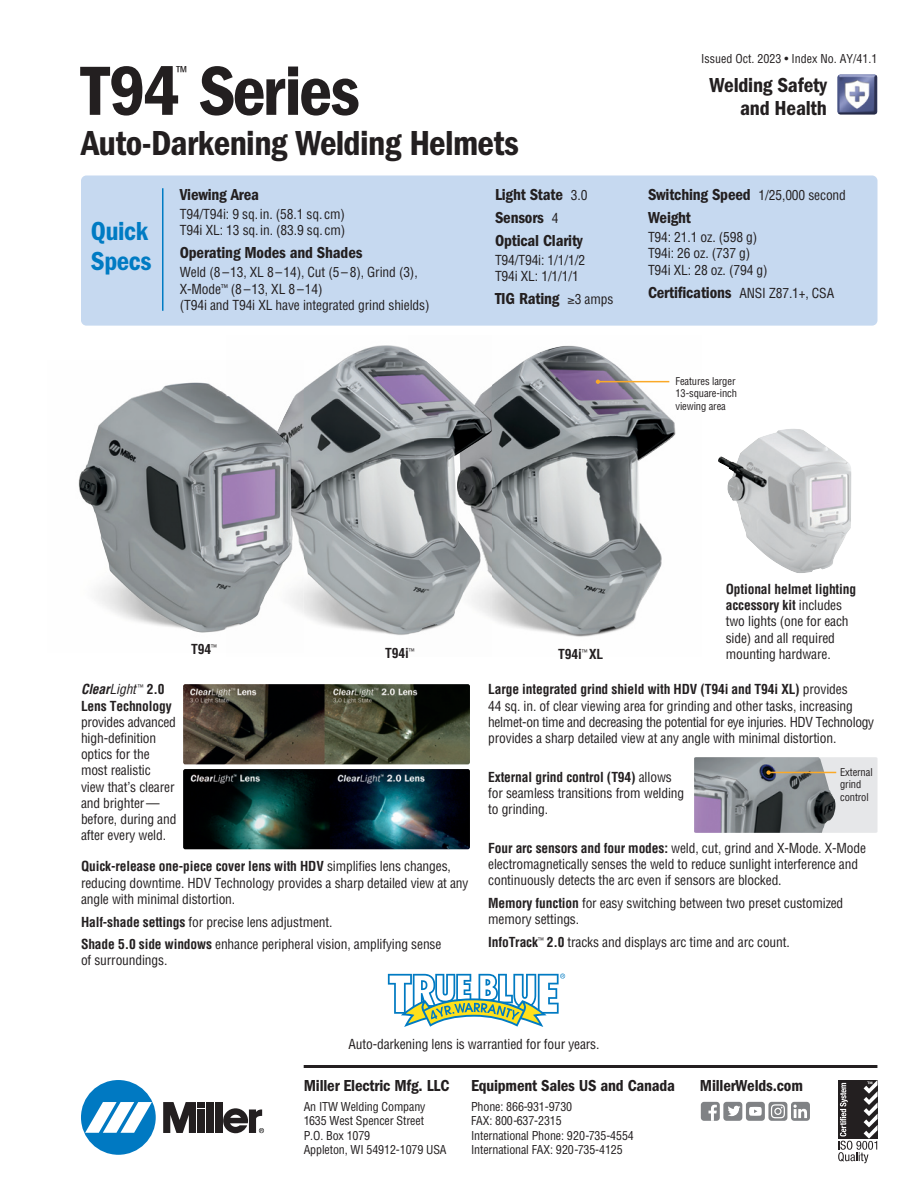
<style>
.page{position:relative;width:918px;height:1188px;background:#fff}
.page>*{position:absolute;margin:0;border:0;box-sizing:border-box;transform-origin:0 0}
.t1{font:72px "ITC Franklin Gothic Std Dm Cd";letter-spacing:-.035em;color:#231f20}
.t2{font:36px "ITC Franklin Gothic Std Dm Cd";letter-spacing:-.015em;color:#231f20}
.t3{font:27px/30px "ITC Franklin Gothic Std Dm Cd";letter-spacing:-.015em;color:#007bc3}
.t4{font:21px/22.5px "ITC Franklin Gothic Std Dm Cd";letter-spacing:-.01em;color:#231f20;text-align:right}
.t5{font:16.5px "ITC Franklin Gothic Std Dm Cd";letter-spacing:-.01em;color:#231f20}
.t6{font:condensed 16.5px "ITC Franklin Gothic Std";color:#231f20}
.t7{font:condensed 13.5px/16.2px "Helvetica";letter-spacing:-.01em;color:#231f20}
.t8{font:700 condensed 13.5px "Helvetica";letter-spacing:-.01em;color:#231f20}
.t9{font:condensed 12px/14.4px "Helvetica";letter-spacing:-.01em;color:#231f20}
.t10{font:condensed 10.5px/12.6px "Helvetica";letter-spacing:-.01em;color:#231f20}
.t11{font:condensed 7.5px "Helvetica";color:#231f20}
.s1{font-family:"Helvetica";font-stretch:condensed;font-size:13.5px}
.s2{font-weight:700}
.s3{font-weight:700;font-style:italic}
.s4{font-style:italic}
</style>
<div class="page">
<img style="left:492px;top:346px;width:183px;height:289px">
<img style="left:491px;top:386px;width:1px;height:190px">
<img style="left:304px;top:345px;width:187px;height:290px">
<img style="left:78px;top:382px;width:226px;height:231px">
<img style="left:292px;top:389px;width:12px;height:168px">
<img style="left:80px;top:384px;width:212px;height:249px">
<img style="left:837px;top:74px;width:41px;height:41px;border-radius:3px">
<div style="left:81px;top:176px;width:797px;height:150px;background:#c6d9f0;border-radius:5px"></div>
<svg style="left:388px;top:974px;width:177px;height:53px"></svg>
<hr style="left:162px;top:188px;width:2px;height:123px;background:#007bc3">
<hr style="left:304px;top:1065px;width:573px;height:3px;background:#231f20">
<svg style="left:838px;top:1080px;width:40px;height:83px"></svg>
<div style="left:791px;top:1102px;width:19px;height:19px;background:#808285;border-radius:3px"></div>
<svg style="left:793px;top:1105px;width:14px;height:13px"></svg>
<div style="left:723px;top:1102px;width:19px;height:19px;background:#808285;border-radius:3px"></div>
<svg style="left:728px;top:1106px;width:12px;height:10px"></svg>
<div style="left:746px;top:1102px;width:19px;height:19px;background:#808285;border-radius:3px"></div>
<svg style="left:749px;top:1107px;width:13px;height:9px"></svg>
<div style="left:701px;top:1102px;width:19px;height:19px;background:#808285;border-radius:3px"></div>
<svg style="left:708px;top:1105px;width:9px;height:16px"></svg>
<div style="left:768px;top:1102px;width:19px;height:19px;background:#808285;border-radius:3px"></div>
<svg style="left:771px;top:1104px;width:14px;height:14px"></svg>
<div style="left:81px;top:1080px;width:75px;height:75px;background:#0079c2;border-radius:50%"></div>
<svg style="left:85px;top:1102px;width:67px;height:31px"></svg>
<div style="left:206px;top:1102px;width:8px;height:31px;background:#231f20"></div>
<div style="left:215px;top:1102px;width:7px;height:31px;background:#231f20"></div>
<div style="left:198px;top:1102px;width:7px;height:6px;background:#231f20"></div>
<div style="left:198px;top:1110px;width:7px;height:23px;background:#231f20"></div>
<svg style="left:163px;top:1102px;width:33px;height:31px"></svg>
<svg style="left:223px;top:1108px;width:41px;height:25px"></svg>
<img style="left:718px;top:429px;width:133px;height:144px">
<img style="left:183px;top:684px;width:287px;height:80px;border-radius:2px">
<img style="left:183px;top:769px;width:287px;height:80px;border-radius:2px">
<svg style="left:596px;top:380px;width:4px;height:4px"></svg>
<hr style="left:598px;top:381px;width:71px;height:1px;background:#faa928">
<svg style="left:694px;top:757px;width:184px;height:76px;background:#9b9da3"></svg>
<hr style="left:769px;top:772px;width:67px;height:1px;background:#faa928">
<p class="t1" style="left:81px;top:67px;width:280px">T94 Series</p>
<p class="t6" style="left:176px;top:62px;width:13px">™</p>
<p class="t2" style="left:81px;top:131px;width:439px">Auto-Darkening Welding Helmets</p>
<p class="t3" style="left:91px;top:219px;width:62px">Quick<br>Specs</p>
<p class="t5" style="left:180px;top:189px;width:81px">Viewing Area</p>
<p class="t7" style="left:180px;top:207px;width:167px">T94/T94i: 9 sq. in. (58.1 sq. cm)<br>T94i XL: 13 sq. in. (83.9 sq. cm)</p>
<p class="t5" style="left:180px;top:247px;width:184px">Operating Modes and Shades</p>
<p class="t7" style="left:180px;top:265px;width:251px">Weld (8 – 13, XL 8 – 14), Cut (5 – 8), Grind (3),<br>X-Mode<sup>™</sup> (8 – 13, XL 8 – 14)<br>(T94i and T94i XL have integrated grind shields)</p>
<p class="t5" style="left:495px;top:189px;width:94px">Light State <span class="s1">3.0</span></p>
<p class="t5" style="left:495px;top:212px;width:65px">Sensors <span class="s1">4</span></p>
<p class="t5" style="left:495px;top:235px;width:89px">Optical Clarity</p>
<p class="t7" style="left:495px;top:253px;width:92px">T94/T94i: 1/1/1/2<br>T94i XL: 1/1/1/1</p>
<p class="t5" style="left:495px;top:293px;width:120px">TIG Rating ≥<span class="s1">3 amps</span></p>
<p class="t9" style="left:701px;top:52px;width:178px">Issued Oct. 2023 • Index No. AY/41.1</p>
<p class="t4" style="left:709px;top:76px;width:119px">Welding Safety and Health</p>
<p class="t5" style="left:648px;top:189px;width:199px">Switching Speed <span class="s1">1/25,000 second</span></p>
<p class="t5" style="left:648px;top:212px;width:44px">Weight</p>
<p class="t7" style="left:648px;top:230px;width:121px">T94: 21.1 oz. (598 g)<br>T94i: 26 oz. (737 g)<br>T94i XL: 28 oz. (794 g)</p>
<p class="t5" style="left:648px;top:287px;width:188px">Certifications <span class="s1">ANSI Z87.1+, CSA</span></p>
<p class="t10" style="left:675px;top:376px;width:63px">Features larger<br>13-square-inch viewing area</p>
<p class="t8" style="left:191px;top:644px;width:27px">T94<sup>™</sup></p>
<p class="t8" style="left:385px;top:648px;width:25px">T94i</p>
<p class="t11" style="left:409px;top:648px;width:7px">™</p>
<p class="t8" style="left:558px;top:649px;width:46px">T94i<sup>™</sup> XL</p>
<p class="t7" style="left:726px;top:582px;width:132px"><span class="s2">Optional helmet lighting accessory kit</span> includes two lights (one for each side) and all required mounting hardware.</p>
<p class="t7" style="left:81px;top:682px;width:97px"><span class="s3">Clear</span><span class="s4">Light</span><sup>™</sup> <span class="s2">2 . 0<br>Lens Technology </span>provides advanced high-definition optics for the most realistic view that’s clearer and brighter— before, during and after every weld.</p>
<p class="t7" style="left:81px;top:860px;width:389px"><span class="s2">Quick-release one-piece cover lens with HDV</span> simplifies lens changes, reducing downtime. HDV Technology provides a sharp detailed view at any angle with minimal distortion.</p>
<p class="t7" style="left:81px;top:915px;width:253px"><span class="s2">Half-shade settings</span> for precise lens adjustment.</p>
<p class="t7" style="left:81px;top:937px;width:362px"><span class="s2">Shade 5.0 side windows</span> enhance peripheral vision, amplifying sense of surroundings.</p>
<p class="t7" style="left:488px;top:682px;width:387px"><span class="s2">Large integrated grind shield with HDV (T94i and T94i XL)</span> provides<br>44 sq. in. of clear viewing area for grinding and other tasks, increasing helmet-on time and decreasing the potential for eye injuries. HDV Technology provides a sharp detailed view at any angle with minimal distortion.</p>
<p class="t7" style="left:488px;top:770px;width:198px"><span class="s2">External grind control (T94)</span> allows for seamless transitions from welding to grinding.</p>
<p class="t7" style="left:488px;top:841px;width:379px"><span class="s2">Four arc sensors and four modes:</span> weld, cut, grind and X-Mode. X-Mode electromagnetically senses the weld to reduce sunlight interference and continuously detects the arc even if sensors are blocked.</p>
<p class="t7" style="left:488px;top:896px;width:357px"><span class="s2">Memory function</span> for easy switching between two preset customized memory settings.</p>
<p class="t7" style="left:488px;top:935px;width:303px"><span class="s2">InfoTrack</span><sup>™</sup> <span class="s2">2.0</span> tracks and displays arc time and arc count.</p>
<p class="t10" style="left:840px;top:767px;width:34px">External grind control</p>
<p class="t7" style="left:349px;top:1037px;width:253px">Auto-darkening lens is warrantied for four years.</p>
<p class="t5" style="left:304px;top:1080px;width:147px">Miller Electric Mfg. LLC</p>
<p class="t9" style="left:304px;top:1100px;width:144px">An ITW Welding Company<br>1635 West Spencer Street<br>P.O. Box 1079<br>Appleton, WI 54912-1079 USA</p>
<p class="t5" style="left:471px;top:1080px;width:206px">Equipment Sales US and Canada</p>
<p class="t5" style="left:700px;top:1080px;width:105px">MillerWelds.com</p>
<p class="t9" style="left:471px;top:1100px;width:164px">Phone: 866-931-9730<br>FAX: 800-637-2315<br>International Phone: 920-735-4554<br>International FAX: 920-735-4125</p>
</div>
